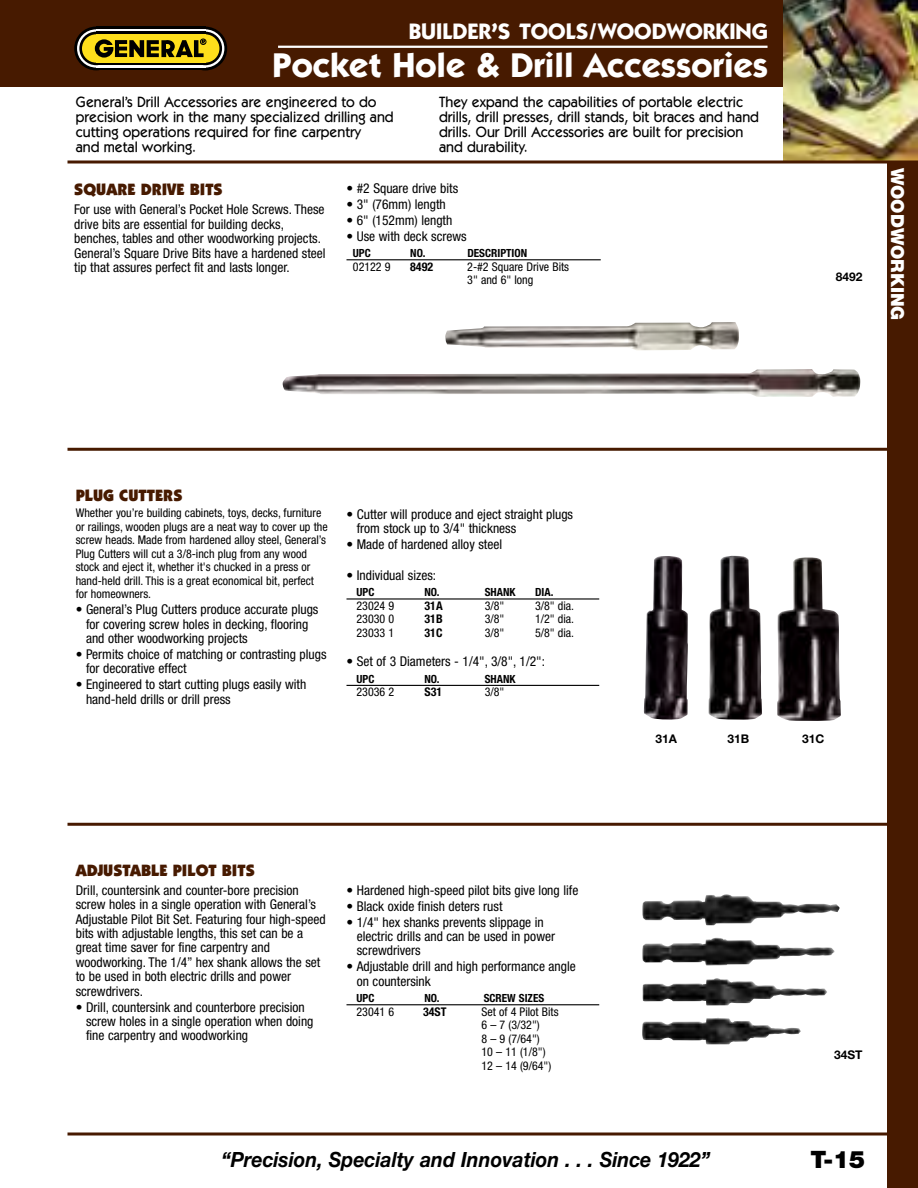
<style>
.page{position:relative;width:918px;height:1188px;background:#fff}
.page>*{position:absolute;margin:0;border:0;box-sizing:border-box;transform-origin:0 0}
.t1{font:700 34.5px "Itc Kabel";color:#fff}
.t2{font:900 24px "Helvetica Neue";color:#000}
.t3{font:700 22.5px "Itc Kabel";color:#fff}
.t4{font:italic 700 21px "Helvetica Neue";color:#000;scale:.93 1}
.t5{font:900 18px "Helvetica Neue";color:#fff}
.t6{font:900 16.5px "Itc Kabel";color:#471a00}
.t7{font:500 15px/15px "Itc Kabel";color:#000;scale:.95 1}
.t8{font:condensed 13.5px/14.4px "Helvetica Neue";color:#000}
.t9{font:condensed 12px/13.5px "Helvetica Neue";color:#000}
.t10{font:700 condensed 12px "Helvetica Neue";color:#000}
.t11{font:700 12px "Helvetica Neue";color:#000}
.t12{font:700 condensed 11.25px "Helvetica Neue";color:#000}
.s1{font-size:30px}
</style>
<div class="page">
<div style="left:888px;top:162px;width:30px;height:1026px;background:#471a00"></div>
<div style="left:0;top:0;width:783px;height:87px;background:#471a00"></div>
<img style="left:783px;top:0;width:135px;height:160px">
<svg style="left:68px;top:160px;width:850px;height:4px;background:#72503a"></svg>
<svg style="left:74px;top:27px;width:44px;height:43px"></svg>
<svg style="left:183px;top:27px;width:44px;height:43px"></svg>
<div style="left:96px;top:27px;width:109px;height:43px;background:#000"></div>
<svg style="left:77px;top:29px;width:38px;height:39px"></svg>
<svg style="left:186px;top:29px;width:38px;height:39px"></svg>
<svg style="left:96px;top:29px;width:109px;height:39px"></svg>
<svg style="left:79px;top:32px;width:34px;height:33px"></svg>
<svg style="left:189px;top:32px;width:33px;height:33px"></svg>
<div style="left:96px;top:32px;width:109px;height:33px;background:#000"></div>
<div style="left:82px;top:34px;width:28px;height:29px;background:#ffdf1b;border-radius:50%"></div>
<div style="left:96px;top:34px;width:109px;height:29px;background:#ffdf1b"></div>
<div style="left:191px;top:34px;width:28px;height:29px;background:#ffdf1b;border-radius:50%"></div>
<svg style="left:95px;top:39px;width:18px;height:19px"></svg>
<div style="left:99px;top:44px;width:10px;height:9px;background:#ffdf1b;border-radius:50%"></div>
<svg style="left:103px;top:39px;width:103px;height:18px"></svg>
<hr style="left:278px;top:46px;width:490px;height:2px;background:#fff">
<svg style="left:68px;top:1132px;width:820px;height:4px;background:#74523f"></svg>
<hr style="left:68px;top:823px;width:823px;height:3px;background:#471a00">
<hr style="left:68px;top:448px;width:823px;height:3px;background:#471a00">
<hr style="left:346px;top:598px;width:253px;height:2px;background:#000">
<hr style="left:346px;top:685px;width:253px;height:1px;background:#000">
<img style="left:644px;top:556px;width:197px;height:165px">
<hr style="left:346px;top:1004px;width:253px;height:1px;background:#000">
<img style="left:642px;top:894px;width:197px;height:71px">
<hr style="left:346px;top:259px;width:255px;height:1px;background:#000">
<img style="left:445px;top:322px;width:294px;height:28px">
<img style="left:283px;top:369px;width:577px;height:28px">
<h3 class="t3" style="left:409px;top:18px;width:361px">BUILDER<span class="s1">’</span>S TOOLS/WOODWORKING</h3>
<h1 class="t1" style="left:273px;top:44px;width:497px">Pocket Hole &amp; Drill Accessories</h1>
<p class="t7" style="left:76px;top:94px;width:336px">General’s Drill Accessories are engineered to do precision work in the many specialized drilling and cutting operations required for fine carpentry<br>and metal working.</p>
<p class="t7" style="left:439px;top:94px;width:338px">They expand the capabilities of portable electric drills, drill presses, drill stands, bit braces and hand drills. Our Drill Accessories are built for precision and durability.</p>
<p class="t6" style="left:74px;top:180px;width:150px">SQUARE DRIVE BITS</p>
<p class="t8" style="left:74px;top:202px;width:253px">For use with General’s Pocket Hole Screws. These drive bits are essential for building decks, benches, tables and other woodworking projects.<br>General’s Square Drive Bits have a hardened steel tip that assures perfect fit and lasts longer.</p>
<p class="t8" style="left:347px;top:181px;width:113px">• #2 Square drive bits</p>
<p class="t8" style="left:347px;top:197px;width:101px">• 3" (76mm) length</p>
<p class="t8" style="left:347px;top:213px;width:107px">• 6" (152mm) length</p>
<p class="t8" style="left:347px;top:229px;width:122px">• Use with deck screws</p>
<p class="t12" style="left:353px;top:246px;width:19px">UPC</p>
<p class="t12" style="left:410px;top:246px;width:17px">NO.</p>
<p class="t12" style="left:467px;top:246px;width:61px">DESCRIPTION</p>
<p class="t9" style="left:353px;top:260px;width:39px">02122 9</p>
<p class="t10" style="left:410px;top:259px;width:25px">8492</p>
<p class="t9" style="left:467px;top:260px;width:103px">2-#2 Square Drive Bits<br>3" and 6" long</p>
<p class="t11" style="left:836px;top:269px;width:28px">8492</p>
<h3 class="t5" style="left:908px;top:168px;width:154px;rotate:90deg">WOODWORKING</h3>
<p class="t6" style="left:76px;top:485px;width:108px">PLUG CUTTERS</p>
<p class="t9" style="left:76px;top:506px;width:253px">Whether you’re building cabinets, toys, decks, furniture or railings, wooden plugs are a neat way to cover up the screw heads. Made from hardened alloy steel, General’s Plug Cutters will cut a 3/8-inch plug from any wood stock and eject it, whether it's chucked in a press or hand-held drill. This is a great economical bit, perfect for homeowners.</p>
<p class="t8" style="left:86px;top:602px;width:234px;text-indent:-10px">• General’s Plug Cutters produce accurate plugs for covering screw holes in decking, flooring and other woodworking projects</p>
<p class="t8" style="left:86px;top:647px;width:242px;text-indent:-10px">• Permits choice of matching or contrasting plugs for decorative effect</p>
<p class="t8" style="left:86px;top:677px;width:222px;text-indent:-10px">• Engineered to start cutting plugs easily with hand-held drills or drill press</p>
<p class="t8" style="left:357px;top:507px;width:218px;text-indent:-10px">• Cutter will produce and eject straight plugs from stock up to 3/4" thickness</p>
<p class="t8" style="left:347px;top:537px;width:157px">• Made of hardened alloy steel</p>
<p class="t8" style="left:347px;top:568px;width:91px">• Individual sizes:</p>
<p class="t12" style="left:357px;top:586px;width:19px">UPC</p>
<p class="t12" style="left:425px;top:586px;width:17px">NO.</p>
<p class="t12" style="left:485px;top:586px;width:32px">SHANK</p>
<p class="t12" style="left:535px;top:586px;width:20px">DIA.</p>
<p class="t9" style="left:357px;top:599px;width:39px">23024 9</p>
<p class="t10" style="left:424px;top:598px;width:20px">31A</p>
<p class="t9" style="left:485px;top:599px;width:21px">3/8"</p>
<p class="t9" style="left:535px;top:599px;width:41px">3/8" dia.</p>
<p class="t9" style="left:357px;top:612px;width:39px">23030 0</p>
<p class="t10" style="left:424px;top:612px;width:20px">31B</p>
<p class="t9" style="left:485px;top:612px;width:21px">3/8"</p>
<p class="t9" style="left:535px;top:612px;width:41px">1/2" dia.</p>
<p class="t9" style="left:357px;top:626px;width:39px">23033 1</p>
<p class="t10" style="left:424px;top:625px;width:19px">31C</p>
<p class="t9" style="left:485px;top:626px;width:21px">3/8"</p>
<p class="t9" style="left:535px;top:626px;width:41px">5/8" dia.</p>
<p class="t8" style="left:346px;top:654px;width:200px">• Set of 3 Diameters - 1/4", 3/8", 1/2":</p>
<p class="t12" style="left:357px;top:672px;width:19px">UPC</p>
<p class="t12" style="left:425px;top:672px;width:17px">NO.</p>
<p class="t12" style="left:485px;top:672px;width:32px">SHANK</p>
<p class="t9" style="left:357px;top:685px;width:39px">23036 2</p>
<p class="t10" style="left:424px;top:685px;width:19px">S31</p>
<p class="t9" style="left:485px;top:685px;width:21px">3/8"</p>
<p class="t6" style="left:76px;top:860px;width:181px">ADJUSTABLE PILOT BITS</p>
<p class="t8" style="left:76px;top:883px;width:251px">Drill, countersink and counter-bore precision screw holes in a single operation with General’s Adjustable Pilot Bit Set. Featuring four high-speed bits with adjustable lengths, this set can be a great time saver for fine carpentry and woodworking. The 1/4” hex shank allows the set to be used in both electric drills and power screwdrivers.</p>
<p class="t8" style="left:86px;top:1000px;width:229px;text-indent:-10px">• Drill, countersink and counterbore precision screw holes in a single operation when doing fine carpentry and woodworking</p>
<p class="t8" style="left:347px;top:883px;width:233px">• Hardened high-speed pilot bits give long life</p>
<p class="t8" style="left:347px;top:899px;width:158px">• Black oxide finish deters rust</p>
<p class="t8" style="left:357px;top:915px;width:200px;text-indent:-10px">• 1/4" hex shanks prevents slippage in electric drills and can be used in power screwdrivers</p>
<p class="t8" style="left:357px;top:959px;width:221px;text-indent:-10px">• Adjustable drill and high performance angle on countersink</p>
<p class="t12" style="left:357px;top:991px;width:19px">UPC</p>
<p class="t12" style="left:425px;top:991px;width:17px">NO.</p>
<p class="t12" style="left:484px;top:991px;width:62px">SCREW SIZES</p>
<p class="t9" style="left:357px;top:1005px;width:39px">23041 6</p>
<p class="t10" style="left:423px;top:1004px;width:25px">34ST</p>
<p class="t9" style="left:482px;top:1005px;width:79px">Set of 4 Pilot Bits<br>6 – 7 (3/32")<br>8 – 9 (7/64")<br>10 – 11 (1/8")<br>12 – 14 (9/64")</p>
<p class="t11" style="left:655px;top:731px;width:23px">31A</p>
<p class="t11" style="left:727px;top:731px;width:23px">31B</p>
<p class="t11" style="left:802px;top:732px;width:24px">31C</p>
<p class="t11" style="left:834px;top:1047px;width:30px">34ST</p>
<h3 class="t4" style="left:221px;top:1146px;width:527px">“Precision, Specialty and Innovation . . . Since 1922”</h3>
<h2 class="t2" style="left:811px;top:1145px;width:56px">T-15</h2>
</div>
